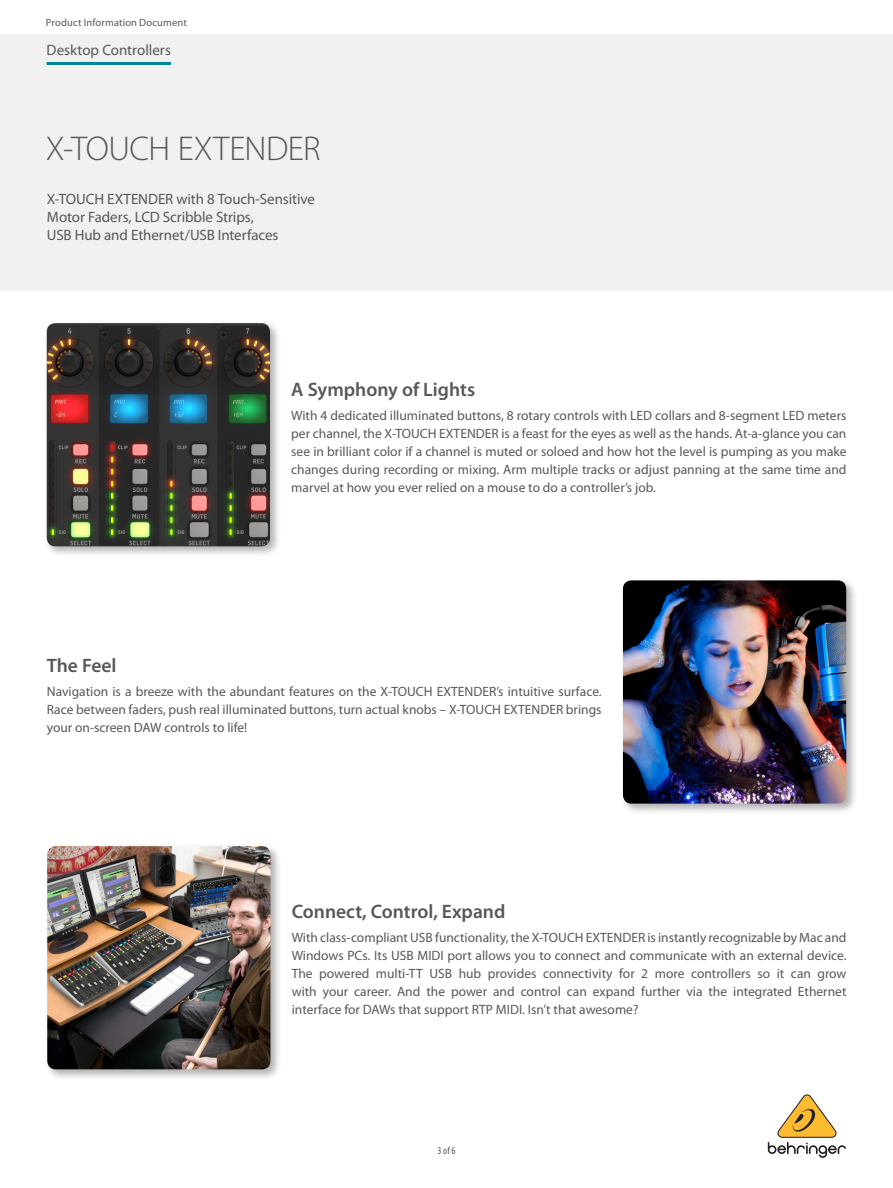
<style>
.page{position:relative;width:893px;height:1188px;background:#fff}
.page>*{position:absolute;margin:0;border:0;box-sizing:border-box;transform-origin:0 0}
.t1{font:300 34.5px "Myriad Pro";letter-spacing:-.015em;color:#57585a}
._09_Body_Header_1{font:600 19.5px "Myriad Pro";color:#57585a}
.t2{font:15px/18px "Myriad Pro";letter-spacing:-.005em;color:#57585a}
._08_Standard_Text{font:13.5px/18px "Myriad Pro";color:#57585a;text-align:justify}
.t3{font:10.5px "Myriad Pro";letter-spacing:.015em;color:#57585a}
.t4{font:condensed 10.5px "Myriad Pro";color:#57585a}
</style>
<div class="page">
<svg style="left:768px;top:1094px;width:78px;height:64px"></svg>
<hr style="left:47px;top:62px;width:124px;height:3px;background:#008698">
<div style="left:44px;top:320px;width:237px;height:238px;background:#231f20;opacity:.35"></div>
<img style="left:47px;top:323px;width:223px;height:223px">
<div style="left:620px;top:577px;width:237px;height:238px;background:#231f20;opacity:.35"></div>
<img style="left:623px;top:580px;width:223px;height:224px">
<div style="left:44px;top:843px;width:238px;height:238px;background:#231f20;opacity:.35"></div>
<img style="left:47px;top:846px;width:223px;height:223px">
<p class="t3" style="left:46px;top:16px;width:142px">Product Information Document</p>
<p class="t2" style="left:47px;top:40px;width:126px">Desktop Controllers</p>
<h1 class="t1" style="left:46px;top:130px;width:276px">X-TOUCH EXTENDER</h1>
<p class="t2" style="left:47px;top:190px;width:270px">X-TOUCH EXTENDER with 8 Touch-Sensitive<br>Motor Faders, LCD Scribble Strips,<br>USB Hub and Ethernet/USB Interfaces</p>
<p class="_09_Body_Header_1" style="left:291px;top:377px;width:185px">A Symphony of Lights</p>
<p class="_08_Standard_Text" style="left:291px;top:406px;width:557px">With 4 dedicated illuminated buttons, 8 rotary controls with LED collars and 8-segment LED meters per channel, the X-TOUCH EXTENDER is a feast for the eyes as well as the hands. At-a-glance you can see in brilliant color if a channel is muted or soloed and how hot the level is pumping as you make changes during recording or mixing. Arm multiple tracks or adjust panning at the same time and marvel at how you ever relied on a mouse to do a controller’s job.</p>
<p class="_09_Body_Header_1" style="left:47px;top:653px;width:71px">The Feel</p>
<p class="_08_Standard_Text" style="left:47px;top:682px;width:556px">Navigation is a breeze with the abundant features on the X-TOUCH EXTENDER’s intuitive surface.<br>Race between faders, push real illuminated buttons, turn actual knobs – X-TOUCH EXTENDER brings your on-screen DAW controls to life!</p>
<p class="_09_Body_Header_1" style="left:292px;top:899px;width:215px">Connect, Control, Expand</p>
<p class="_08_Standard_Text" style="left:292px;top:928px;width:556px">With class-compliant USB functionality, the X-TOUCH EXTENDER is instantly recognizable by Mac and Windows PCs. Its USB MIDI port allows you to connect and communicate with an external device.<br>The powered multi-TT USB hub provides connectivity for 2 more controllers so it can grow with your career. And the power and control can expand further via the integrated Ethernet interface for DAWs that support RTP MIDI. Isn’t that awesome?</p>
<p class="t4" style="left:437px;top:1144px;width:20px">3 of 6</p>
</div>
